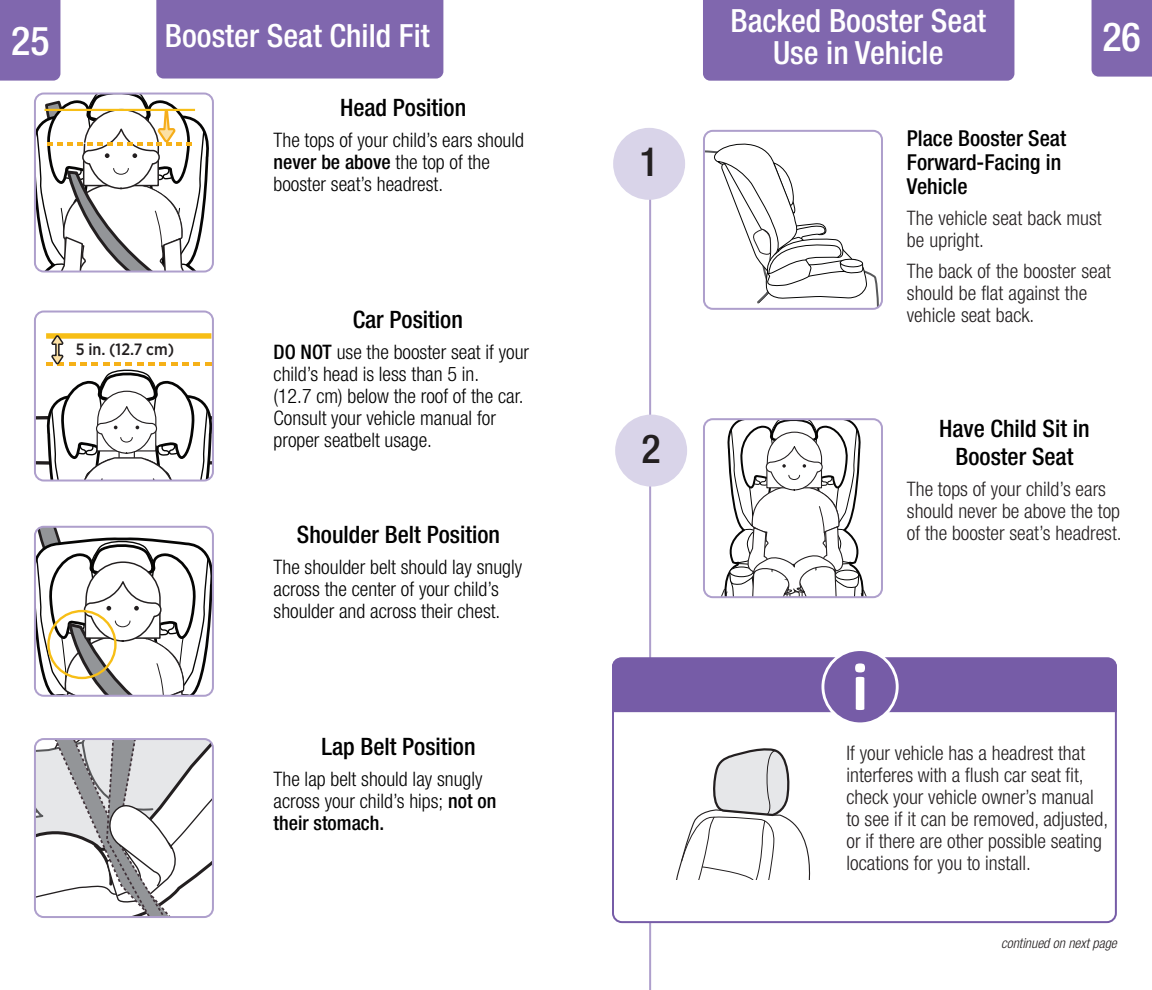
<style>
.page{position:relative;width:1152px;height:990px;background:#fff}
.page>*{position:absolute;margin:0;border:0;box-sizing:border-box;transform-origin:0 0}
.t1{font:500 condensed 40px "Helvetica Neue LT Std";color:#fff}
.t2{font:500 condensed 40px "Helvetica Neue LT Std";color:#231f20}
.t3{font:500 condensed 32px/32px "Helvetica Neue LT Std";color:#fff;text-align:center}
.t4{font:500 condensed 24px/28px "Helvetica Neue LT Std";color:#000;text-align:center}
.t5{font:500 condensed 22px/24px "Helvetica Neue LT Std";color:#000}
.t6{font:300 condensed 20px/22px "Helvetica Neue LT Std";color:#000}
.t7{font:300 condensed 20px/22px "Helvetica Neue LT Std";color:#231f20}
.t8{font:500 16.4px "Gotham Narrow";color:#231f20}
.t9{font:italic 300 condensed 14px "Helvetica Neue LT Std";color:#231f20}
.s1{font-weight:500}
</style>
<div class="page">
<div style="left:0;top:0;width:60px;height:81px;background:#8067ae"></div>
<div style="left:1092px;top:0;width:60px;height:77px;background:#8067ae"></div>
<svg style="left:35px;top:94px;width:178px;height:176px"></svg>
<div style="left:34px;top:93px;width:180px;height:180px;border:2px solid #ae9fcc;border-radius:9px"></div>
<svg style="left:37px;top:529px;width:174px;height:165px"></svg>
<div style="left:47px;top:610px;width:70px;height:69px;border:2px solid #f7be16;border-radius:50%"></div>
<div style="left:34px;top:526px;width:180px;height:171px;border:2px solid #ae9fcc;border-radius:9px"></div>
<svg style="left:37px;top:316px;width:174px;height:163px"></svg>
<div style="left:34px;top:311px;width:180px;height:171px;border:2px solid #ae9fcc;border-radius:9px"></div>
<svg style="left:37px;top:741px;width:174px;height:174px"></svg>
<div style="left:34px;top:738px;width:180px;height:180px;border:2px solid #ae9fcc;border-radius:9px"></div>
<div style="left:156px;top:0;width:287px;height:79px;background:#8067ae"></div>
<hr style="left:649px;top:160px;width:2px;height:830px;background:#ae9fcc">
<div style="left:703px;top:0;width:311px;height:81px;background:#8067ae"></div>
<div style="left:613px;top:128px;width:72px;height:72px;background:#d9d4e9;border-radius:50%"></div>
<div style="left:615px;top:415px;width:72px;height:72px;background:#d9d4e9;border-radius:50%"></div>
<svg style="left:721px;top:421px;width:145px;height:174px"></svg>
<div style="left:703px;top:418px;width:180px;height:180px;border:2px solid #ae9fcc;border-radius:9px"></div>
<svg style="left:706px;top:143px;width:174px;height:164px"></svg>
<div style="left:703px;top:130px;width:180px;height:180px;border:2px solid #ae9fcc;border-radius:9px"></div>
<div style="left:613px;top:658px;width:503px;height:264px;background:#fff;border-radius:9px"></div>
<div style="left:612px;top:657px;width:505px;height:266px;border:2px solid #765ca7;border-radius:9px"></div>
<svg style="left:823px;top:650px;width:74px;height:74px"></svg>
<div style="left:821px;top:648px;width:78px;height:77px;border:3px solid #fff;border-radius:50%"></div>
<div style="left:612px;top:657px;width:505px;height:55px;background:#765ca7"></div>
<svg style="left:676px;top:748px;width:135px;height:132px"></svg>
<h2 class="t3" style="left:731px;top:5px;width:257px">Backed Booster Seat<br>Use in Vehicle</h2>
<h1 class="t1" style="left:11px;top:17px;width:40px">25</h1>
<h1 class="t1" style="left:1102px;top:13px;width:40px">26</h1>
<h2 class="t3" style="left:165px;top:19px;width:266px">Booster Seat Child Fit</h2>
<p class="t8" style="left:76px;top:338px;width:100px">5 in. (12.7 cm)</p>
<p class="t4" style="left:340px;top:93px;width:128px">Head Position</p>
<p class="t6" style="left:274px;top:128px;width:252px">The tops of your child’s ears should <span class="s1">never be above</span> the top of the booster seat’s headrest.</p>
<p class="t4" style="left:353px;top:305px;width:112px">Car Position</p>
<p class="t6" style="left:274px;top:340px;width:257px"><span class="s1">DO NOT</span> use the booster seat if your child’s head is less than 5 in.<br>(12.7 cm) below the roof of the car.<br>Consult your vehicle manual for proper seatbelt usage.</p>
<p class="t4" style="left:297px;top:520px;width:205px">Shoulder Belt Position</p>
<p class="t6" style="left:274px;top:556px;width:250px">The shoulder belt should lay snugly across the center of your child’s shoulder and across their chest.</p>
<p class="t4" style="left:321px;top:732px;width:156px">Lap Belt Position</p>
<p class="t6" style="left:274px;top:768px;width:224px">The lap belt should lay snugly across your child’s hips; <span class="s1">not on their stomach.</span></p>
<h1 class="t2" style="left:640px;top:138px;width:21px">1</h1>
<h1 class="t2" style="left:642px;top:425px;width:21px">2</h1>
<p class="t5" style="left:907px;top:125px;width:161px">Place Booster Seat<br>Forward-Facing in<br>Vehicle</p>
<p class="t7" style="left:907px;top:206px;width:196px">The vehicle seat back must be upright.</p>
<p class="t7" style="left:907px;top:259px;width:206px">The back of the booster seat should be flat against the vehicle seat back.</p>
<p class="t4" style="left:939px;top:414px;width:152px">Have Child Sit in<br>Booster Seat</p>
<p class="t7" style="left:907px;top:477px;width:216px">The tops of your child’s ears should never be above the top of the booster seat’s headrest.</p>
<p class="t7" style="left:847px;top:742px;width:263px">If your vehicle has a headrest that interferes with a flush car seat fit, check your vehicle owner’s manual to see if it can be removed, adjusted, or if there are other possible seating locations for you to install.</p>
<p class="t9" style="left:1001px;top:935px;width:117px">continued on next page</p>
</div>
